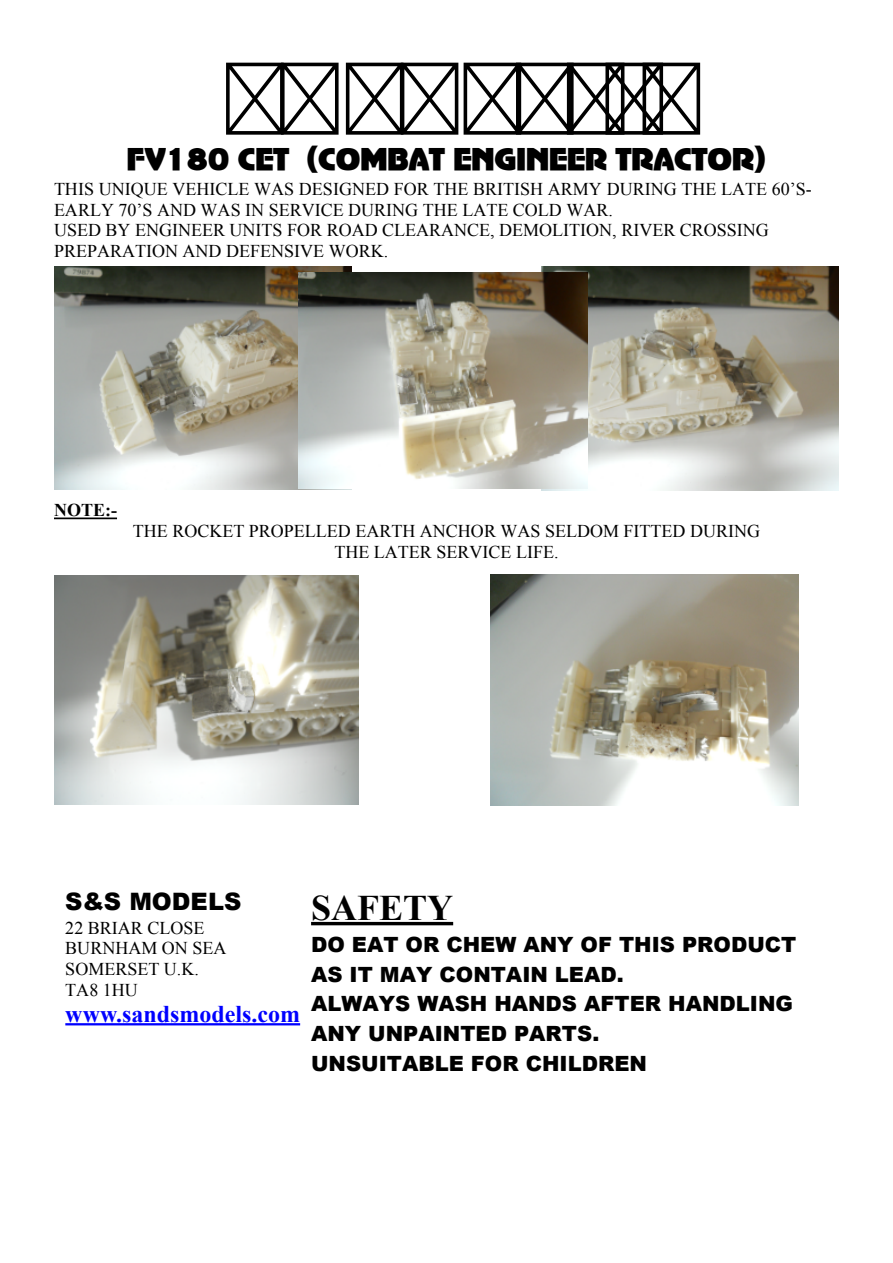
<style>
.page{position:relative;width:893px;height:1263px;background:#fff}
.page>*{position:absolute;margin:0;border:0;box-sizing:border-box;transform-origin:0 0}
.t1{font:700 72px "Adobe Fan Heiti Std";color:#000}
.t2{font:700 36px "Times New Roman";color:#000}
.t3{font:30px "Adventurer Black SF";color:#000}
.t4{font:700 24px "Times New Roman";color:#00f}
.t5{font:900 24px "Arial";color:#000}
.t6{font:900 21px/29.7px "Arial";color:#000}
.t7{font:18px/20.7px "Times New Roman";color:#000}
.t8{font:700 18px "Times New Roman";color:#000}
</style>
<div class="page">
<img style="left:54px;top:267px;width:297px;height:223px">
<img style="left:541px;top:267px;width:298px;height:223px">
<img style="left:299px;top:272px;width:289px;height:217px">
<hr style="left:54px;top:517px;width:63px;height:2px;background:#000">
<img style="left:491px;top:575px;width:307px;height:230px">
<img style="left:54px;top:576px;width:305px;height:228px">
<hr style="left:65px;top:1023px;width:235px;height:2px;background:#00f">
<hr style="left:311px;top:922px;width:142px;height:3px;background:#000">
<h1 class="t1" style="left:219px;top:63px;width:457px">S &amp; S MODELS</h1>
<h3 class="t3" style="left:127px;top:141px;width:640px">FV180 CET (COMBAT ENGINEER TRACTOR)</h3>
<p class="t7" style="left:54px;top:180px;width:759px">THIS UNIQUE VEHICLE WAS DESIGNED FOR THE BRITISH ARMY DURING THE LATE 60’S-EARLY 70’S AND WAS IN SERVICE DURING THE LATE COLD WAR.<br>USED BY ENGINEER UNITS FOR ROAD CLEARANCE, DEMOLITION, RIVER CROSSING PREPARATION AND DEFENSIVE WORK.</p>
<p class="t8" style="left:54px;top:504px;width:65px">NOTE:-</p>
<p class="t7" style="left:133px;top:522px;width:629px;text-align:center">THE ROCKET PROPELLED EARTH ANCHOR WAS SELDOM FITTED DURING<br>THE LATER SERVICE LIFE.</p>
<h3 class="t5" style="left:65px;top:893px;width:177px">S&amp;S MODELS</h3>
<p class="t7" style="left:65px;top:919px;width:163px">22 BRIAR CLOSE<br>BURNHAM ON SEA<br>SOMERSET U.K.<br>TA8 1HU</p>
<h3 class="t4" style="left:65px;top:1005px;width:236px">www.sandsmodels.com</h3>
<h2 class="t2" style="left:311px;top:895px;width:144px">SAFETY</h2>
<p class="t6" style="left:311px;top:932px;width:487px">DO EAT OR CHEW ANY OF THIS PRODUCT<br>AS IT MAY CONTAIN LEAD.<br>ALWAYS WASH HANDS AFTER HANDLING<br>ANY UNPAINTED PARTS.<br>UNSUITABLE FOR CHILDREN</p>
</div>
